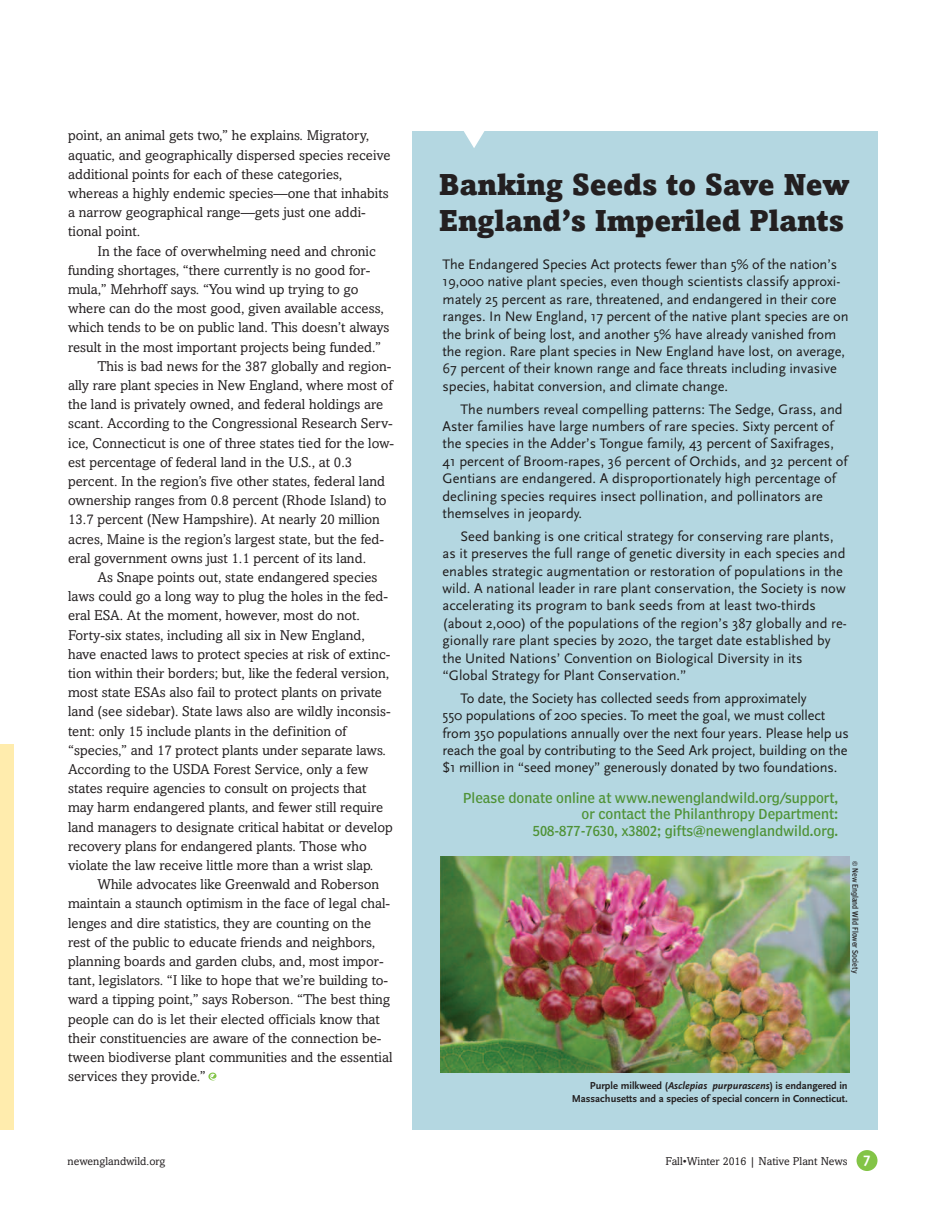
<style>
.page{position:relative;width:945px;height:1215px;background:#fff}
.page>*{position:absolute;margin:0;border:0;box-sizing:border-box;transform-origin:0 0}
.t1{font:900 30px/36px "Amasis MT Std";letter-spacing:-.005em;color:#231f20}
.t2{font:14.4px/17.4px "Scala Sans OT";letter-spacing:-.005em;color:#1e1b1b}
.t3{font:14.25px/19.2px "Amasis MT Std";color:#231f20}
.t4{font:condensed 13.5px/16.5px "Poynter Agate One";color:#4f9236;text-align:right}
.t5{font:11.4px "Amasis MT Std";color:#231f20}
.t6{font:700 10.5px/12.6px "Scala Sans OT";color:#231f20;text-align:right}
.t7{font:7.5px "Poynter Agate One Comp";color:#231f20}
.s1{font-style:italic}
</style>
<div class="page">
<div style="left:857px;top:1150px;width:21px;height:21px;background:#83c447;border-radius:50%"></div>
<div style="left:0;top:744px;width:14px;height:385px;background:#ffecad"></div>
<div style="left:412px;top:131px;width:466px;height:998px;background:#b4d7e1"></div>
<svg style="left:464px;top:131px;width:21px;height:17px"></svg>
<svg style="left:209px;top:1073px;width:8px;height:8px"></svg>
<img style="left:440px;top:856px;width:409px;height:216px">
<p class="t3" style="left:68px;top:127px;width:324px">point, an animal gets two,” he explains. Migratory, aquatic, and geographically dispersed species receive additional points for each of these categories, whereas a highly endemic species—one that inhabits a narrow geographical range—gets just one addi&shy;tional point.</p>
<p class="t3" style="left:97px;top:243px;width:280px">In the face of overwhelming need and chronic</p>
<p class="t3" style="left:68px;top:262px;width:304px">funding shortages, “there currently is no good for-</p>
<p class="t3" style="left:68px;top:281px;width:292px">mula,” Mehrhoff says. “You wind up trying to go</p>
<p class="t3" style="left:68px;top:300px;width:317px">where can do the most good, given available access,</p>
<p class="t3" style="left:68px;top:319px;width:323px">which tends to be on public land. This doesn’t always</p>
<p class="t3" style="left:68px;top:339px;width:314px">result in the most important projects being funded.”</p>
<p class="t3" style="left:97px;top:358px;width:296px">This is bad news for the 387 globally and region-</p>
<p class="t3" style="left:68px;top:377px;width:326px">ally rare plant species in New England, where most of</p>
<p class="t3" style="left:68px;top:396px;width:317px">the land is privately owned, and federal holdings are</p>
<p class="t3" style="left:68px;top:415px;width:326px">scant. According to the Congressional Research Serv-</p>
<p class="t3" style="left:68px;top:435px;width:327px">ice, Connecticut is one of three states tied for the low-</p>
<p class="t3" style="left:68px;top:454px;width:286px">est percentage of federal land in the U.S., at 0.3</p>
<p class="t3" style="left:68px;top:473px;width:319px">percent. In the region’s five other states, federal land</p>
<p class="t3" style="left:68px;top:492px;width:320px">ownership ranges from 0.8 percent (Rhode Island) to</p>
<p class="t3" style="left:68px;top:511px;width:313px">13.7 percent (New Hampshire). At nearly 20 million</p>
<p class="t3" style="left:68px;top:531px;width:317px">acres, Maine is the region’s largest state, but the fed-</p>
<p class="t3" style="left:68px;top:550px;width:299px">eral government owns just 1.1 percent of its land.</p>
<p class="t3" style="left:97px;top:569px;width:282px">As Snape points out, state endangered species</p>
<p class="t3" style="left:68px;top:588px;width:321px">laws could go a long way to plug the holes in the fed-</p>
<p class="t3" style="left:68px;top:607px;width:293px">eral ESA. At the moment, however, most do not.</p>
<p class="t3" style="left:68px;top:627px;width:298px">Forty-six states, including all six in New England,</p>
<p class="t3" style="left:68px;top:646px;width:324px">have enacted laws to protect species at risk of extinc-</p>
<p class="t3" style="left:68px;top:665px;width:323px">tion within their borders; but, like the federal version,</p>
<p class="t3" style="left:68px;top:684px;width:315px">most state ESAs also fail to protect plants on private</p>
<p class="t3" style="left:68px;top:703px;width:324px">land (see sidebar). State laws also are wildly inconsis-</p>
<p class="t3" style="left:68px;top:723px;width:280px">tent: only 15 include plants in the definition of</p>
<p class="t3" style="left:68px;top:742px;width:319px">“species,” and 17 protect plants under separate laws.</p>
<p class="t3" style="left:68px;top:761px;width:302px">According to the USDA Forest Service, only a few</p>
<p class="t3" style="left:68px;top:780px;width:300px">states require agencies to consult on projects that</p>
<p class="t3" style="left:68px;top:799px;width:317px">may harm endangered plants, and fewer still require</p>
<p class="t3" style="left:68px;top:819px;width:326px">land managers to designate critical habitat or develop</p>
<p class="t3" style="left:68px;top:838px;width:300px">recovery plans for endangered plants. Those who</p>
<p class="t3" style="left:68px;top:857px;width:307px">violate the law receive little more than a wrist slap.</p>
<p class="t3" style="left:97px;top:876px;width:283px">While advocates like Greenwald and Roberson</p>
<p class="t3" style="left:68px;top:895px;width:324px">maintain a staunch optimism in the face of legal chal-</p>
<p class="t3" style="left:68px;top:915px;width:305px">lenges and dire statistics, they are counting on the</p>
<p class="t3" style="left:68px;top:934px;width:309px">rest of the public to educate friends and neighbors,</p>
<p class="t3" style="left:68px;top:953px;width:317px">planning boards and garden clubs, and, most impor-</p>
<p class="t3" style="left:68px;top:972px;width:321px">tant, legislators. “I like to hope that we’re building to-</p>
<p class="t3" style="left:68px;top:991px;width:324px">ward a tipping point,” says Roberson. “The best thing</p>
<p class="t3" style="left:68px;top:1011px;width:313px">people can do is let their elected officials know that</p>
<p class="t3" style="left:68px;top:1030px;width:315px">their constituencies are aware of the connection be-</p>
<p class="t3" style="left:68px;top:1049px;width:326px">tween biodiverse plant communities and the essential</p>
<p class="t3" style="left:68px;top:1068px;width:139px">services they provide.”</p>
<h1 class="t1" style="left:439px;top:169px;width:412px">Banking Seeds to Save New<br>England’s Imperiled Plants</h1>
<p class="t2" style="left:443px;top:256px;width:408px">the endangered species act protects fewer than 5% of the nation’s 19,000 native plant species, even though scientists classify approxi&shy;mately 25 percent as rare, threatened, and endangered in their core ranges. in new england, 17 percent of the native plant species are on the brink of being lost, and another 5% have already vanished from the region. rare plant species in new england have lost, on average, 67 percent of their known range and face threats including invasive species, habitat conversion, and climate change.</p>
<p class="t2" style="left:443px;top:401px;width:408px;text-indent:18px">the numbers reveal compelling patterns: the sedge, Grass, and aster families have large numbers of rare species. sixty percent of the species in the adder’s tongue family, 43 percent of saxifrages, 41 percent of broom-rapes, 36 percent of orchids, and 32 percent of Gentians are endangered. a disproportionately high percentage of declining species requires insect pollination, and pollinators are themselves in jeopardy.</p>
<p class="t2" style="left:443px;top:528px;width:406px;text-indent:18px">seed banking is one critical strategy for conserving rare plants, as it preserves the full range of genetic diversity in each species and enables strategic augmentation or restoration of populations in the wild. a national leader in rare plant conservation, the society is now accelerating its program to bank seeds from at least two-thirds (about 2,000) of the populations of the region’s 387 globally and re&shy;gionally rare plant species by 2020, the target date established by the united nations’ Convention on biological diversity in its “Global strategy for plant Conservation.”</p>
<p class="t2" style="left:443px;top:690px;width:408px;text-indent:18px">to date, the society has collected seeds from approximately<br>550 populations of 200 species. to meet the goal, we must collect from 350 populations annually over the next four years. please help us reach the goal by contributing to the seed ark project, building on the $1 million in “seed money” generously donated by two foundations.</p>
<p class="t4" style="left:463px;top:790px;width:377px">Please donate online at www.newenglandwild.org/support, or contact the Philanthropy Department:<br>508-877-7630, x3802; gifts@newenglandwild.org.</p>
<p class="t7" style="left:859px;top:861px;width:114px;rotate:90deg">© New England Wild Flower Society</p>
<p class="t6" style="left:572px;top:1080px;width:277px">purple milkweed (<span class="s1">Asclepias purpurascens</span>) is endangered in massachusetts and a species ofspecial concern in connecticut.</p>
<p class="t5" style="left:67px;top:1157px;width:99px">newenglandwild.org</p>
<p class="t5" style="left:666px;top:1157px;width:206px">Fall•Winter 2016 | Native Plant News <sup>7</sup></p>
</div>
